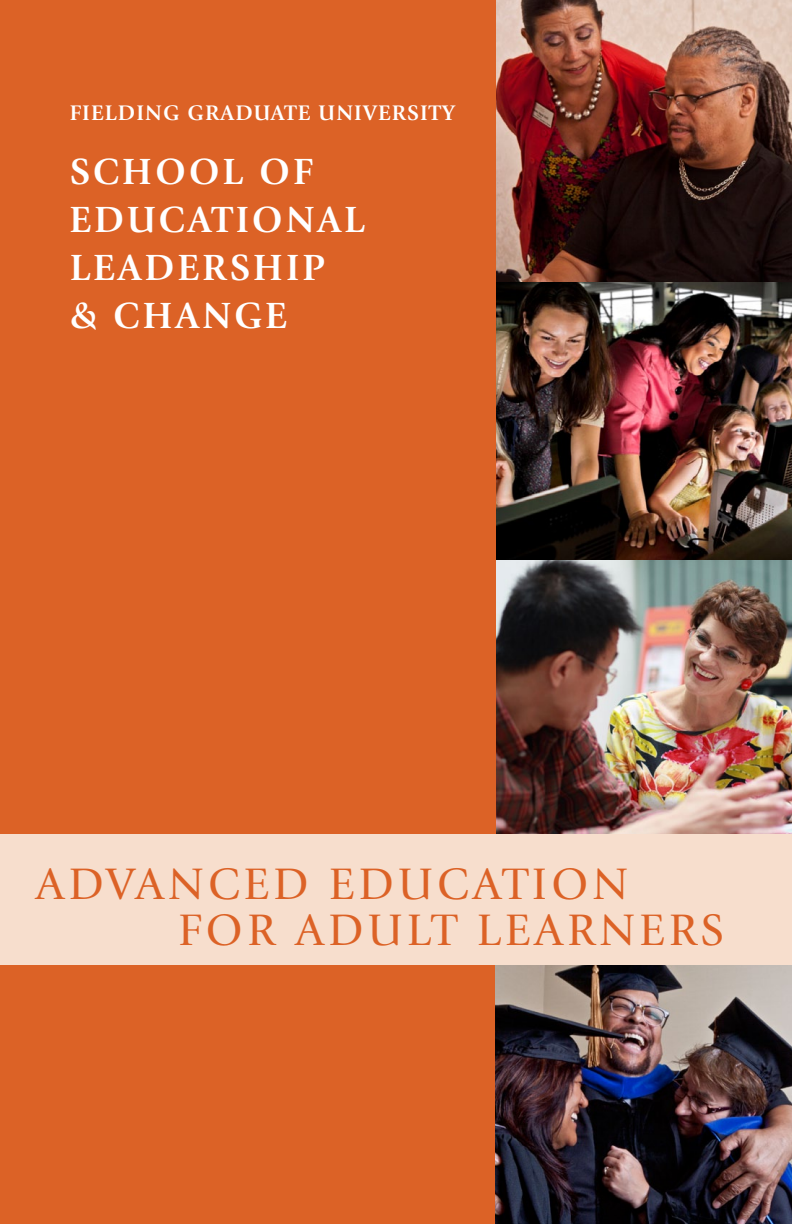
<style>
.page{position:relative;width:792px;height:1224px;background:#dc6226}
.page>*{position:absolute;margin:0;border:0;box-sizing:border-box;transform-origin:0 0}
.t1{font:46px "Giovanni Std";letter-spacing:.085em;color:#dc6226}
.t2{font:700 38px/48px "Giovanni Std";letter-spacing:.075em;color:#fff}
.t3{font:700 22px "Giovanni Std";letter-spacing:.05em;color:#fff}
</style>
<div class="page">
<img style="left:496px;top:559px;width:296px;height:275px">
<img style="left:496px;top:965px;width:296px;height:259px">
<img style="left:496px;top:281px;width:296px;height:278px">
<img style="left:496px;top:0;width:296px;height:281px">
<div style="left:0;top:834px;width:792px;height:131px;background:#f7decd"></div>
<p class="t3" style="left:70px;top:100px;width:387px">FIELDING GRADUATE UNIVERSITY</p>
<p class="t2" style="left:69px;top:147px;width:297px">SCHOOL OF<br>EDUCATIONAL</p>
<p class="t2" style="left:70px;top:243px;width:257px">LEADERSHIP &amp; CHANGE</p>
<p class="t1" style="left:35px;top:858px;width:594px">ADVANCED EDUCATION</p>
<p class="t1" style="left:179px;top:904px;width:547px">FOR ADULT LEARNERS</p>
</div>
